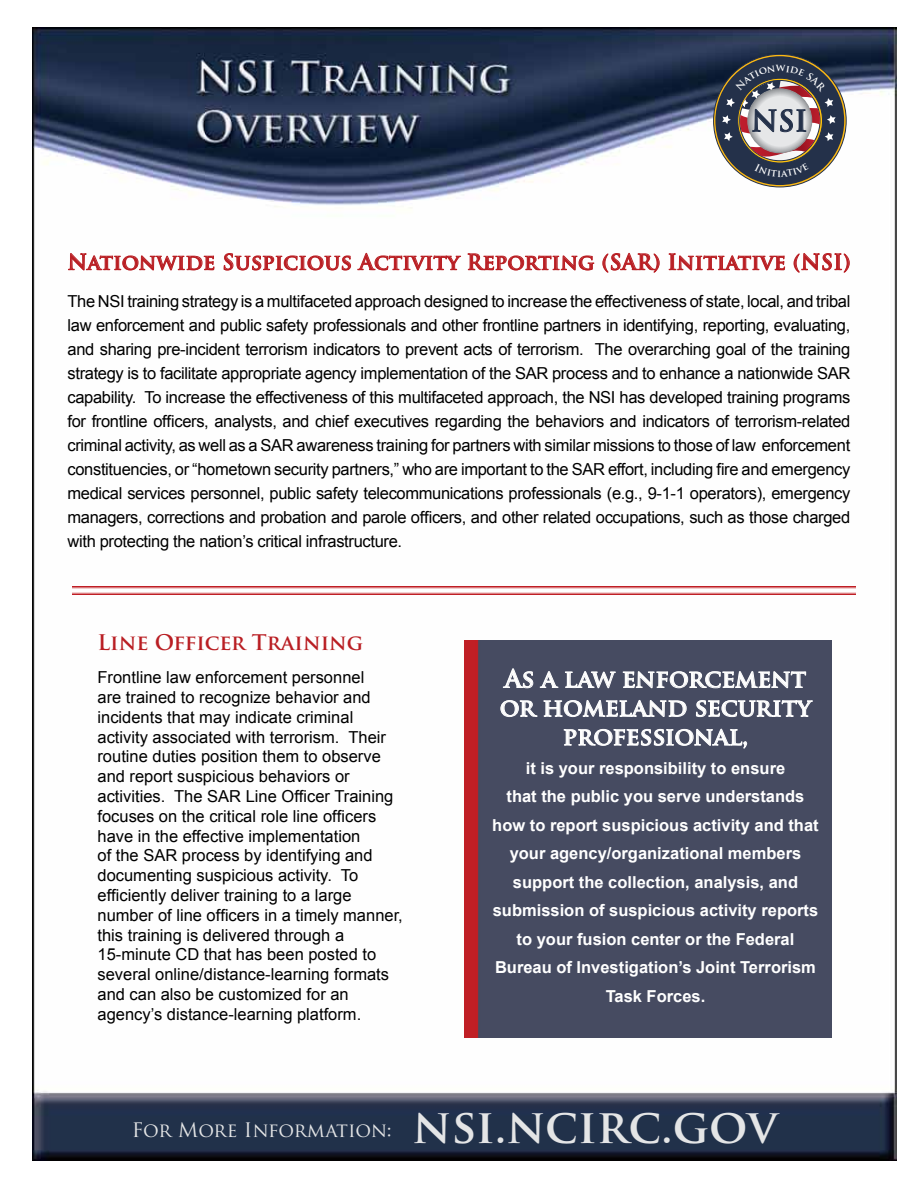
<style>
.page{position:relative;width:918px;height:1188px;background:#fff}
.page>*{position:absolute;margin:0;border:0;box-sizing:border-box;transform-origin:0 0}
.t1{font:700 28.35px "Trajan Pro";color:#24314a}
.t2{font:700 24px/28.8px "Trajan Pro";color:#fff;text-align:center}
.subhead_one{font:700 21px "Trajan Pro";letter-spacing:.01em;color:#b91e23}
.chart_text_2{font:19.5px "Trajan Pro";color:#e4e5e6}
.subhead_one-2{font:16.5px/24px "Arial";letter-spacing:-.02em;color:#000;text-align:justify}
.body_text{font:16.5px/19.8px "Arial";color:#000}
.t3{font:700 16.5px/28.5px "Arial";color:#fff;text-align:center}
.s1{font-weight:700;font-size:46.5px}
</style>
<div class="page">
<img style="left:32px;top:27px;width:864px;height:1134px">
<svg style="left:715px;top:56px;width:129px;height:129px"></svg>
<svg style="left:68px;top:169px;width:147px;height:152px"></svg>
<svg style="left:223px;top:253px;width:128px;height:30px"></svg>
<svg style="left:357px;top:253px;width:104px;height:30px"></svg>
<svg style="left:467px;top:177px;width:128px;height:144px"></svg>
<svg style="left:602px;top:252px;width:58px;height:22px"></svg>
<div style="left:464px;top:640px;width:367px;height:397px;background:#464b61"></div>
<svg style="left:500px;top:594px;width:313px;height:202px"></svg>
<img style="left:73px;top:586px;width:783px;height:8px">
<svg style="left:722px;top:54px;width:114px;height:103px"></svg>
<svg style="left:668px;top:163px;width:182px;height:158px"></svg>
<p class="t1" style="left:751px;top:103px;width:58px">NSI</p>
<p class="subhead_one" style="left:68px;top:249px;width:785px">Nationwide Suspicious Activity Reporting (SAR) Initiative (NSI)</p>
<p class="subhead_one-2" style="left:68px;top:290px;width:784px">The NSI training strategy is a multifaceted approach designed to increase the effectiveness of state, local, and tribal law enforcement and public safety professionals and other frontline partners in identifying, reporting, evaluating, and sharing pre-incident terrorism indicators to prevent acts of terrorism. The overarching goal of the training strategy is to facilitate appropriate agency implementation of the SAR process and to enhance a nationwide SAR capability. To increase the effectiveness of this multifaceted approach, the NSI has developed training programs for frontline officers, analysts, and chief executives regarding the behaviors and indicators of terrorism-related criminal activity, as well as a SAR awareness training for partners with similar missions to those of law enforcement constituencies, or “hometown security partners,” who are important to the SAR effort, including fire and emergency medical services personnel, public safety telecommunications professionals (e.g., 9-1-1 operators), emergency managers, corrections and probation and parole officers, and other related occupations, such as those charged with protecting the nation’s critical infrastructure.</p>
<p class="subhead_one" style="left:98px;top:629px;width:267px">Line Officer Training</p>
<p class="body_text" style="left:98px;top:668px;width:307px">Frontline law enforcement personnel<br>are trained to recognize behavior and incidents that may indicate criminal activity associated with terrorism. Their routine duties position them to observe and report suspicious behaviors or activities. The SAR Line Officer Training focuses on the critical role line officers have in the effective implementation<br>of the SAR process by identifying and documenting suspicious activity. To efficiently deliver training to a large number of line officers in a timely manner, this training is delivered through a 15-minute CD that has been posted to several online/distance-learning formats and can also be customized for an agency’s distance-learning platform.</p>
<p class="t2" style="left:500px;top:665px;width:313px">As a law enforcement or homeland security professional,</p>
<p class="t3" style="left:492px;top:754px;width:328px">it is your responsibility to ensure<br>that the public you serve understands how to report suspicious activity and that your agency/organizational members support the collection, analysis, and submission of suspicious activity reports to your fusion center or the Federal Bureau of Investigation’s Joint Terrorism Task Forces.</p>
<p class="chart_text_2" style="left:132px;top:1117px;width:647px">For More Information: <span class="s1">nsi.ncirc.gov</span></p>
</div>
